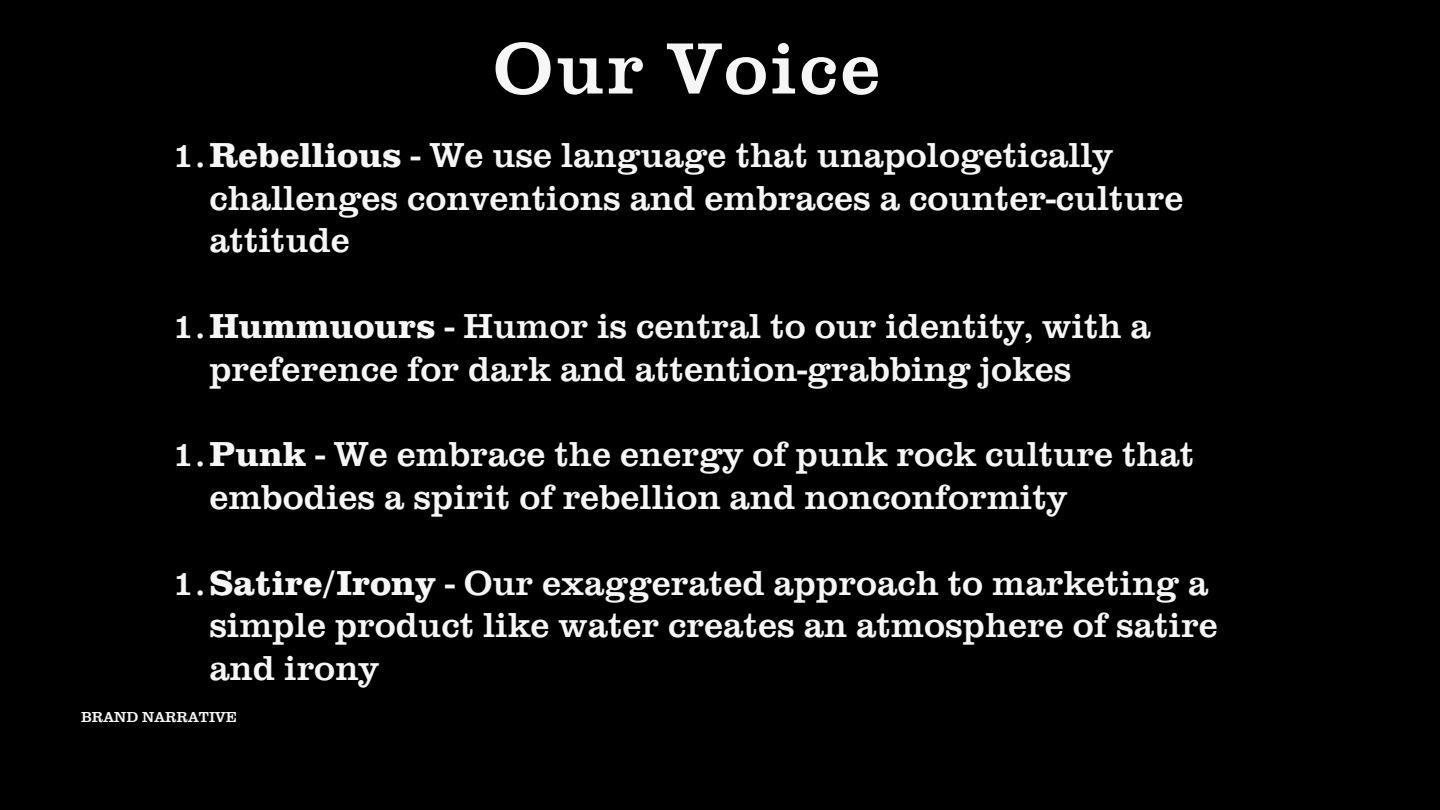
<style>
.page{position:relative;width:1440px;height:810px;background:#000}
.page>*{position:absolute;margin:0;border:0;box-sizing:border-box;transform-origin:0 0}
.t1{font:75px "Clarendon URW";letter-spacing:.035em;color:#f6f6f6}
.t2{font:35.9px/42.8px "Clarendon URW";color:#f6f6f6}
.t3{font:15px "Clarendon URW";color:#f6f6f6}
.s1{font-weight:700}
</style>
<div class="page">
<p class="t1" style="left:493px;top:44px;width:389px">Our Voice</p>
<p class="t2" style="left:209px;top:140px;width:976px;text-indent:-37px">1.<span class="s1">Rebellious</span> - We use language that unapologetically challenges conventions and embraces a counter-culture attitude</p>
<p class="t2" style="left:209px;top:311px;width:943px;text-indent:-37px">1.<span class="s1">Hummuours</span> - Humor is central to our identity, with a preference for dark and attention-grabbing jokes</p>
<p class="t2" style="left:209px;top:439px;width:986px;text-indent:-37px">1.<span class="s1">Punk</span> - We embrace the energy of punk rock culture that embodies a spirit of rebellion and nonconformity</p>
<h2 class="t2" style="left:209px;top:567px;width:1010px;text-indent:-37px">1.<span class="s1">Satire/Irony</span> - Our exaggerated approach to marketing a simple product like water creates an atmosphere of satire and irony</h2>
<h1 class="t3" style="left:81px;top:712px;width:158px">BRAND NARRATIVE</h1>
</div>
